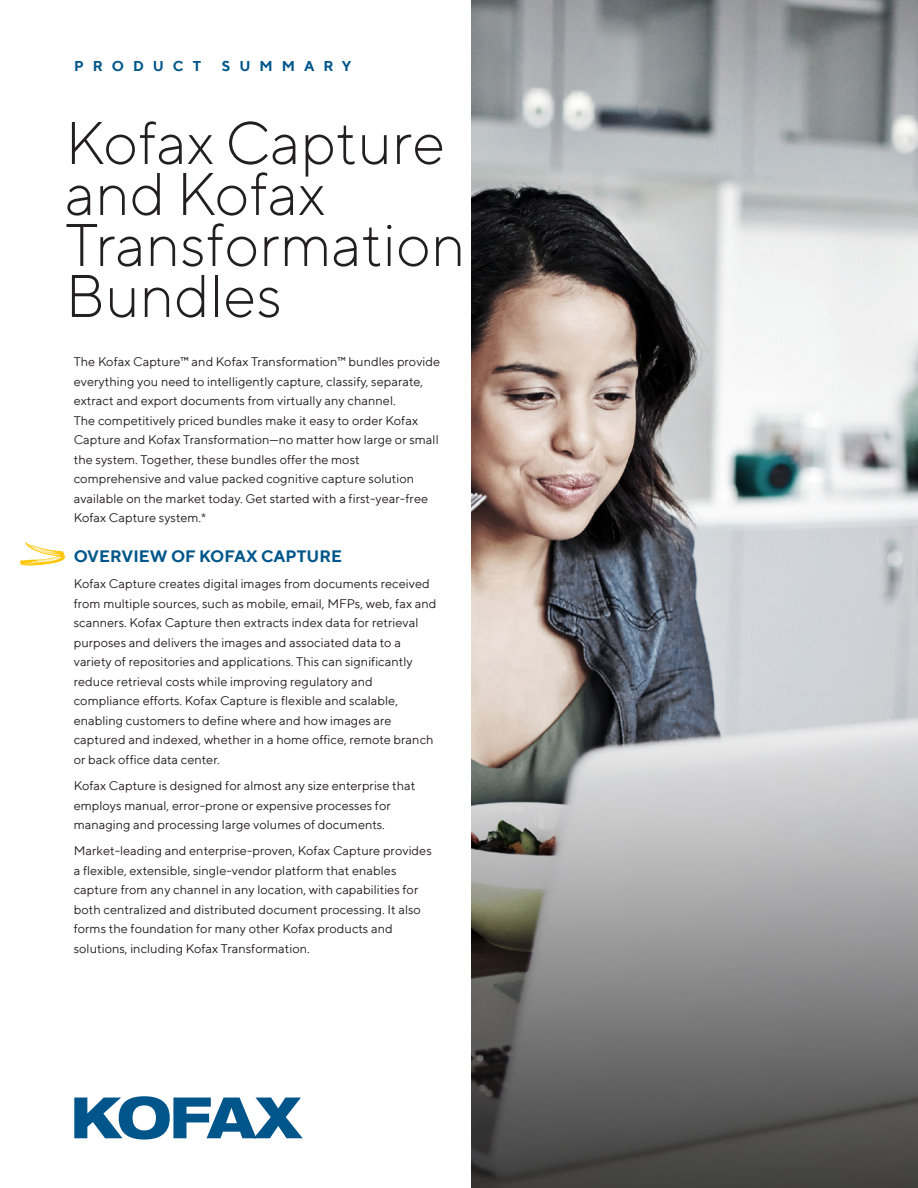
<style>
.page{position:relative;width:918px;height:1188px;background:#fff}
.page>*{position:absolute;margin:0;border:0;box-sizing:border-box;transform-origin:0 0}
.t1{font:300 60px/51px "TT Norms";color:#231f20}
.t2{font:700 16.5px "TT Norms";color:#00568a}
.document_label{font:700 14.25px "TT Norms";letter-spacing:.63em;color:#00568a}
.body_copy{font:12.75px/19.5px "TT Norms";color:#231f20}
</style>
<div class="page">
<img style="left:472px;top:0;width:446px;height:1188px">
<svg style="left:74px;top:1096px;width:229px;height:44px"></svg>
<svg style="left:20px;top:542px;width:45px;height:24px"></svg>
<p class="document_label" style="left:74px;top:57px;width:129px">PRODUCT</p>
<p class="document_label" style="left:222px;top:57px;width:131px">SUMMARY</p>
<p class="t1" style="left:65px;top:116px;width:402px">Kofax Capture and Kofax<br>Transformation<br>Bundles</p>
<p class="body_copy" style="left:74px;top:352px;width:368px">The Kofax Capture™ and Kofax Transformation™ bundles provide everything you need to intelligently capture, classify, separate, extract and export documents from virtually any channel.<br>The competitively priced bundles make it easy to order Kofax Capture and Kofax Transformation—no matter how large or small the system. Together, these bundles offer the most comprehensive and value packed cognitive capture solution available on the market today. Get started with a first-year-free Kofax Capture system.*</p>
<p class="t2" style="left:74px;top:546px;width:270px">OVERVIEW OF KOFAX CAPTURE</p>
<p class="body_copy" style="left:74px;top:574px;width:364px">Kofax Capture creates digital images from documents received from multiple sources, such as mobile, email, MFPs, web, fax and scanners. Kofax Capture then extracts index data for retrieval purposes and delivers the images and associated data to a variety of repositories and applications. This can significantly reduce retrieval costs while improving regulatory and compliance efforts. Kofax Capture is flexible and scalable, enabling customers to define where and how images are captured and indexed, whether in a home office, remote branch or back office data center.</p>
<p class="body_copy" style="left:74px;top:776px;width:343px">Kofax Capture is designed for almost any size enterprise that employs manual, error-prone or expensive processes for managing and processing large volumes of documents.</p>
<p class="body_copy" style="left:74px;top:841px;width:360px">Market-leading and enterprise-proven, Kofax Capture provides a flexible, extensible, single-vendor platform that enables capture from any channel in any location, with capabilities for both centralized and distributed document processing. It also forms the foundation for many other Kofax products and solutions, including Kofax Transformation.</p>
</div>
